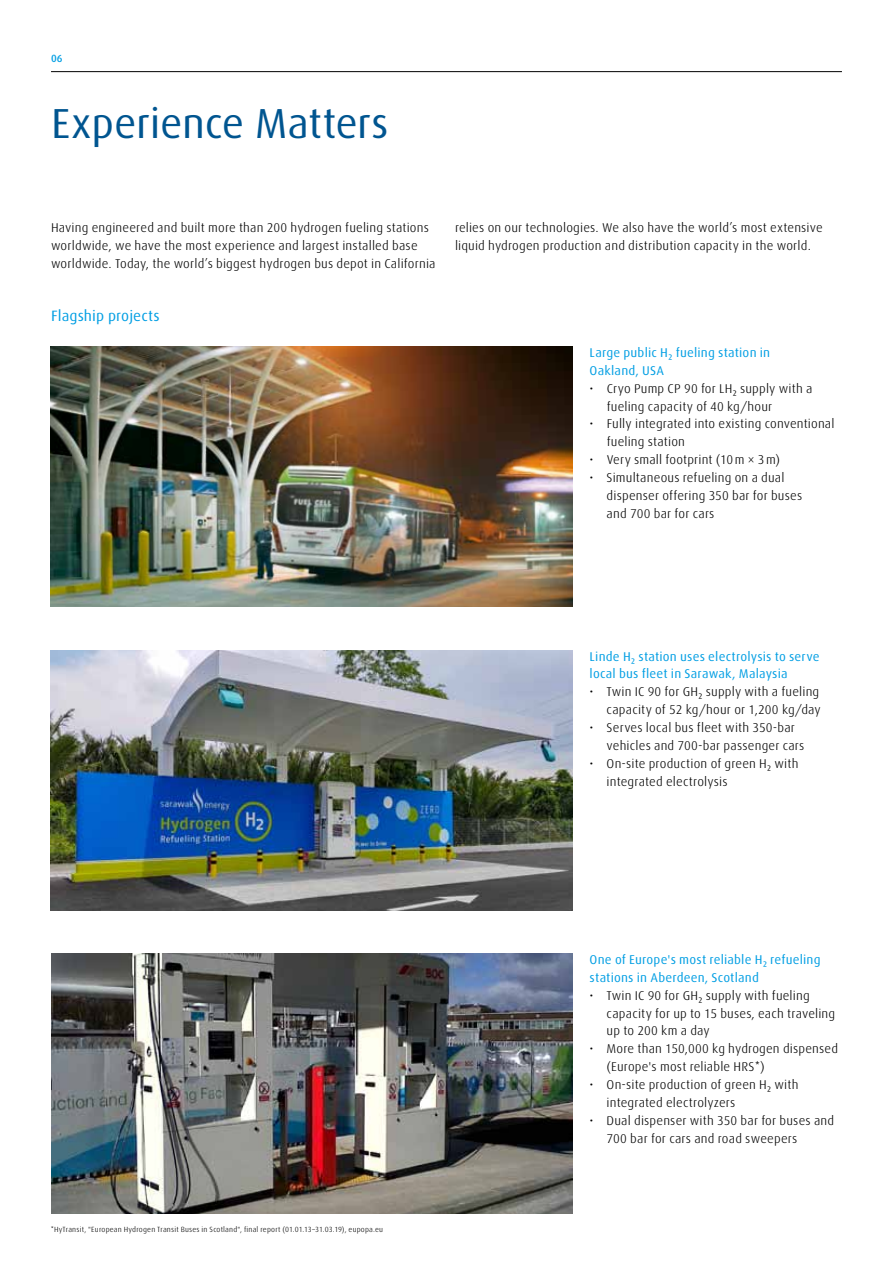
<style>
.page{position:relative;width:893px;height:1263px;background:#fff}
.page>*{position:absolute;margin:0;border:0;box-sizing:border-box;transform-origin:0 0}
.t1{font:42px "Linde Dax Global";letter-spacing:-.01em;color:#005590}
.t2{font:15px "Linde Dax Global";letter-spacing:.005em;color:#009ee3}
.t3{font:300 12.75px/17.9px "Linde Dax Global";letter-spacing:.01em;color:#000}
.t4{font:12.75px/17.9px "Linde Dax Global";letter-spacing:.015em;color:#009ee3}
.t5{font:500 10.5px "Linde Dax Global";color:#009ee3}
.t6{font:300 7.5px "Linde Dax Global";letter-spacing:.025em;color:#000}
</style>
<div class="page">
<hr style="left:51px;top:71px;width:791px;height:1px;background:#000">
<img style="left:51px;top:650px;width:522px;height:260px">
<img style="left:51px;top:346px;width:522px;height:261px">
<img style="left:51px;top:953px;width:522px;height:261px">
<p class="t5" style="left:51px;top:52px;width:13px">06</p>
<h1 class="t1" style="left:51px;top:99px;width:339px">Experience Matters</h1>
<p class="t3" style="left:51px;top:219px;width:386px">Having engineered and built more than 200 hydrogen fueling stations worldwide, we have the most experience and largest installed base worldwide. Today, the world’s biggest hydrogen bus depot in California</p>
<p class="t3" style="left:455px;top:219px;width:369px">relies on our technologies. We also have the world’s most extensive liquid hydrogen production and distribution capacity in the world.</p>
<p class="t2" style="left:51px;top:307px;width:110px">Flagship projects</p>
<p class="t4" style="left:590px;top:344px;width:182px">Large public H₂ fueling station in<br>Oakland, USA</p>
<p class="t3" style="left:607px;top:379px;width:207px;text-indent:-17px">• Cryo Pump CP 90 for LH₂ supply with a fueling capacity of 40 kg/hour</p>
<p class="t3" style="left:607px;top:415px;width:229px;text-indent:-17px">• Fully integrated into existing conventional fueling station</p>
<p class="t3" style="left:590px;top:451px;width:192px">• Very small footprint (10m × 3m)</p>
<p class="t3" style="left:607px;top:469px;width:197px;text-indent:-17px">• Simultaneous refueling on a dual dispenser offering 350 bar for buses and 700 bar for cars</p>
<p class="t4" style="left:590px;top:647px;width:231px">Linde H₂ station uses electrolysis to serve local bus fleet in Sarawak, Malaysia</p>
<p class="t3" style="left:590px;top:683px;width:233px;text-align:right">• Twin IC 90 for GH₂ supply with a fueling capacity of 52 kg/hour or 1,200 kg/day</p>
<p class="t3" style="left:607px;top:719px;width:199px;text-indent:-17px">• Serves local bus fleet with 350-bar vehicles and 700-bar passenger cars</p>
<p class="t3" style="left:607px;top:754px;width:193px;text-indent:-17px">• On-site production of green H₂ with integrated electrolysis</p>
<p class="t6" style="left:51px;top:1225px;width:334px">*HyTransit, "European Hydrogen Transit Buses in Scotland", final report (01.01.13–31.03.19), eupopa.eu</p>
<p class="t4" style="left:590px;top:951px;width:233px">One of Europe's most reliable H₂ refueling stations in Aberdeen, Scotland</p>
<p class="t3" style="left:607px;top:986px;width:230px;text-indent:-17px">• Twin IC 90 for GH₂ supply with fueling capacity for up to 15 buses, each traveling up to 200 km a day</p>
<p class="t3" style="left:607px;top:1040px;width:233px;text-indent:-17px">• More than 150,000 kg hydrogen dispensed (Europe's most reliable HRS*)</p>
<p class="t3" style="left:607px;top:1076px;width:193px;text-indent:-17px">• On-site production of green H₂ with integrated electrolyzers</p>
<p class="t3" style="left:607px;top:1111px;width:229px;text-indent:-17px">• Dual dispenser with 350 bar for buses and<br>700 bar for cars and road sweepers</p>
</div>
